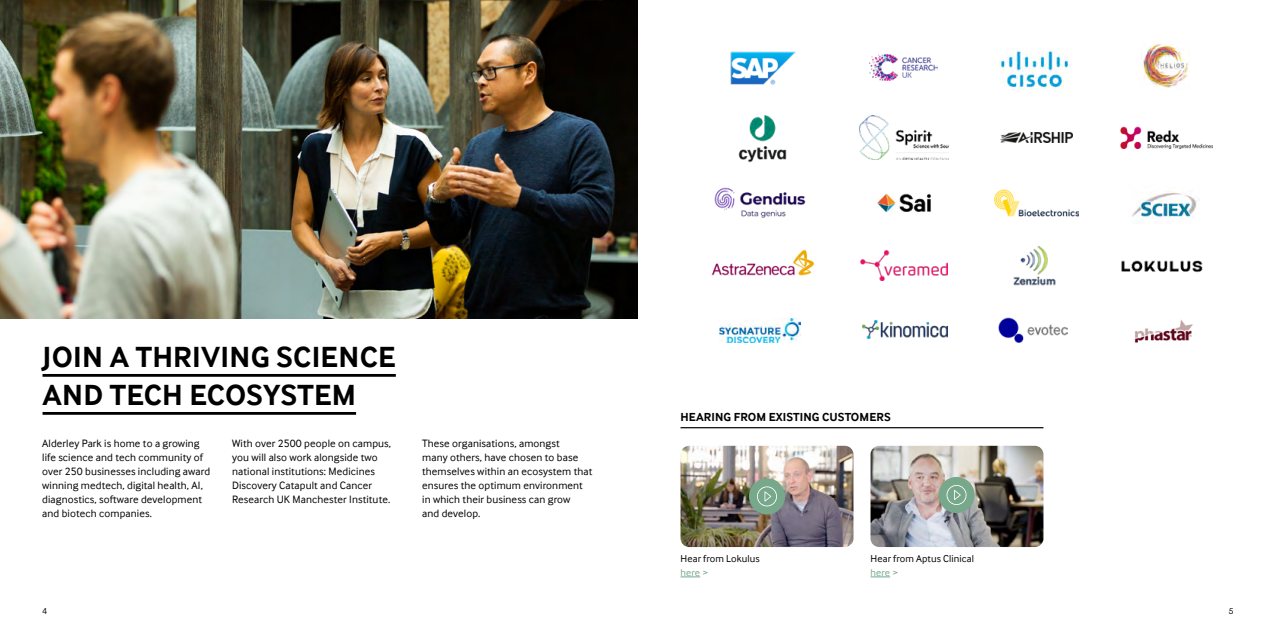
<style>
.page{position:relative;width:1276px;height:638px;background:#fff}
.page>*{position:absolute;margin:0;border:0;box-sizing:border-box;transform-origin:0 0}
.t1{font:700 30px/38px "Inter Face Bruntwood Typo";letter-spacing:.01em;color:#000}
.t2{font:700 12px "Inter Face Bruntwood Typo";letter-spacing:.01em;color:#000}
.t3{font:11px/14px "Inter Face Bruntwood Typo";letter-spacing:.01em;color:#000}
.t4{font:10.3px "Inter Face Bruntwood Typo";letter-spacing:.01em;color:#000}
.t5{font:10.3px "Inter Face Bruntwood Typo";letter-spacing:.01em;color:#77a88c}
.t6{font:8px "Synthese";color:#000}
</style>
<div class="page">
<hr style="left:43px;top:374px;width:353px;height:3px;background:#000">
<hr style="left:43px;top:412px;width:313px;height:3px;background:#000">
<img style="left:0;top:0;width:638px;height:319px">
<img style="left:711px;top:249px;width:104px;height:27px">
<img style="left:738px;top:115px;width:49px;height:47px">
<img style="left:715px;top:187px;width:90px;height:31px">
<img style="left:862px;top:320px;width:85px;height:19px">
<img style="left:1120px;top:127px;width:92px;height:21px">
<img style="left:1134px;top:319px;width:59px;height:24px">
<img style="left:994px;top:189px;width:84px;height:28px">
<img style="left:877px;top:193px;width:54px;height:19px">
<img style="left:730px;top:51px;width:65px;height:33px">
<img style="left:1132px;top:191px;width:65px;height:33px">
<img style="left:869px;top:55px;width:68px;height:26px">
<img style="left:999px;top:50px;width:70px;height:40px">
<img style="left:720px;top:319px;width:80px;height:24px">
<img style="left:998px;top:317px;width:69px;height:26px">
<img style="left:1141px;top:41px;width:48px;height:47px">
<img style="left:859px;top:115px;width:89px;height:45px">
<img style="left:860px;top:250px;width:87px;height:30px">
<img style="left:1013px;top:245px;width:43px;height:40px">
<img style="left:1121px;top:260px;width:82px;height:13px">
<img style="left:1000px;top:132px;width:72px;height:11px">
<hr style="left:680px;top:427px;width:363px;height:1px;background:#000">
<img style="left:680px;top:446px;width:173px;height:101px">
<img style="left:870px;top:446px;width:173px;height:101px">
<div style="left:749px;top:478px;width:36px;height:36px;background:#77a88c;border-radius:50%"></div>
<svg style="left:757px;top:486px;width:20px;height:20px"></svg>
<div style="left:938px;top:477px;width:36px;height:36px;background:#77a88c;border-radius:50%"></div>
<svg style="left:946px;top:485px;width:20px;height:20px"></svg>
<svg style="left:680px;top:577px;width:20px;height:1px"></svg>
<svg style="left:870px;top:577px;width:20px;height:1px"></svg>
<h1 class="t1" style="left:43px;top:338px;width:355px">JOIN A THRIVING SCIENCE<br>AND TECH ECOSYSTEM</h1>
<p class="t3" style="left:42px;top:436px;width:169px">Alderley Park is home to a growing life science and tech community of over 250 businesses including award winning medtech, digital health, AI, diagnostics, software development and biotech companies.</p>
<p class="t3" style="left:232px;top:436px;width:160px">With over 2500 people on campus, you will also work alongside two national institutions: Medicines Discovery Catapult and Cancer Research UK Manchester Institute.</p>
<p class="t3" style="left:422px;top:436px;width:172px">These organisations, amongst<br>many others, have chosen to base themselves within an ecosystem that ensures the optimum environment in which their business can grow<br>and develop.</p>
<p class="t2" style="left:680px;top:410px;width:212px">HEARING FROM EXISTING CUSTOMERS</p>
<p class="t4" style="left:680px;top:552px;width:81px">Hear from Lokulus</p>
<p class="t5" style="left:680px;top:566px;width:29px">here &gt;</p>
<p class="t4" style="left:870px;top:552px;width:105px">Hear from Aptus Clinical</p>
<p class="t5" style="left:870px;top:566px;width:29px">here &gt;</p>
<p class="t6" style="left:43px;top:604px;width:6px">4</p>
<p class="t6" style="left:1228px;top:604px;width:6px">5</p>
</div>
